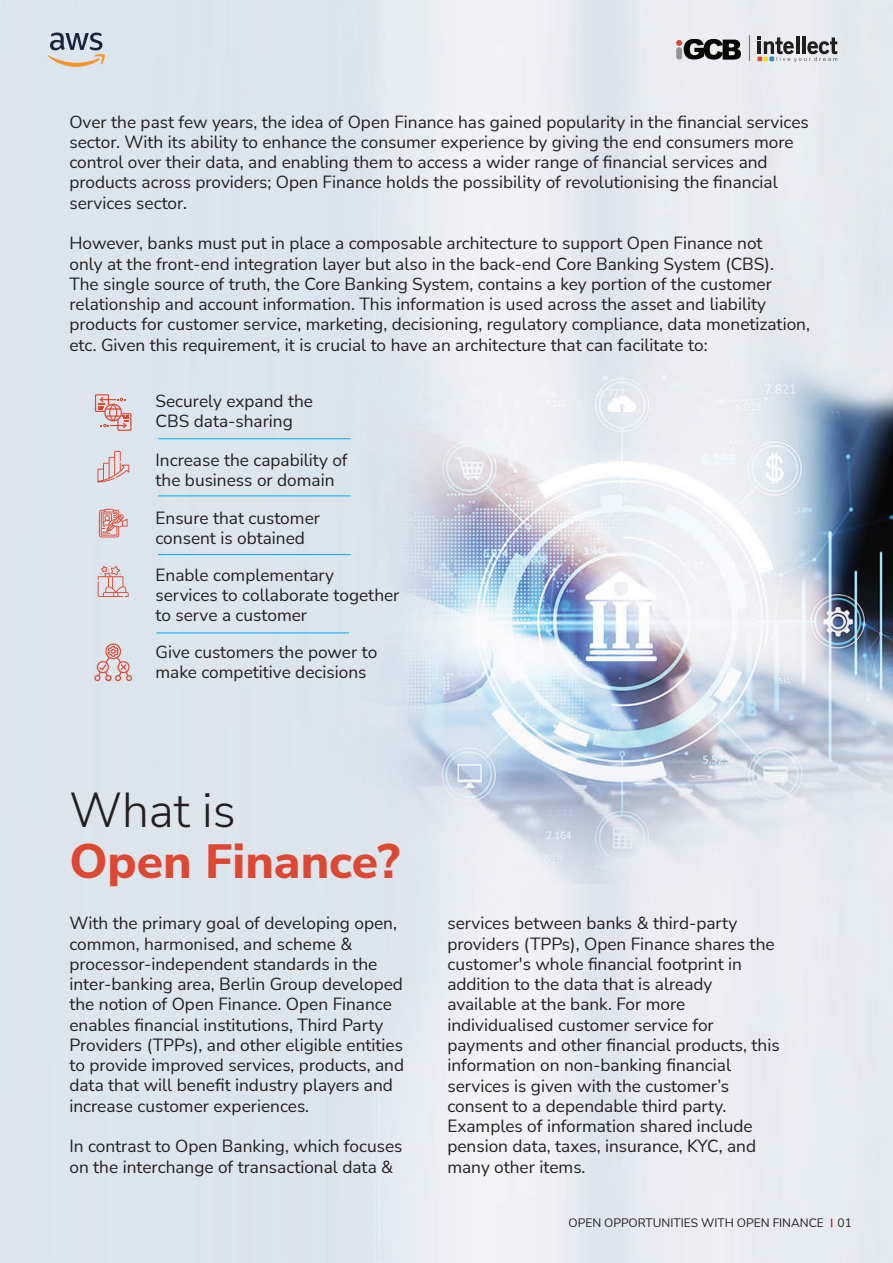
<style>
.page{position:relative;width:893px;height:1263px;background:#fff}
.page>*{position:absolute;margin:0;border:0;box-sizing:border-box;transform-origin:0 0}
.t1{font:800 48px "Nunito Sans";color:#dc4832}
.t2{font:300 48px "Nunito Sans";color:#231f20}
.t3{font:17.25px/20.2px "Nunito Sans";color:#231f20}
.t4{font:12px "Nunito Sans";color:#231f20}
</style>
<div class="page">
<img style="left:0;top:0;width:893px;height:1263px">
<svg style="left:98px;top:566px;width:31px;height:31px"></svg>
<svg style="left:95px;top:394px;width:36px;height:37px"></svg>
<svg style="left:97px;top:451px;width:32px;height:31px"></svg>
<svg style="left:99px;top:509px;width:28px;height:28px"></svg>
<svg style="left:94px;top:643px;width:38px;height:38px"></svg>
<hr style="left:158px;top:438px;width:192px;height:1px;background:#00aeef">
<hr style="left:158px;top:495px;width:192px;height:1px;background:#00aeef">
<hr style="left:158px;top:554px;width:192px;height:1px;background:#00aeef">
<hr style="left:156px;top:632px;width:193px;height:1px;background:#00aeef">
<svg style="left:757px;top:37px;width:80px;height:25px;background:#9e9f9f"></svg>
<svg style="left:676px;top:39px;width:65px;height:21px"></svg>
<svg style="left:749px;top:35px;width:1px;height:26px"></svg>
<svg style="left:47px;top:33px;width:58px;height:34px;background:#b5b3b2"></svg>
<p class="t3" style="left:69px;top:111px;width:741px">Over the past few years, the idea of Open Finance has gained popularity in the financial services sector. With its ability to enhance the consumer experience by giving the end consumers more control over their data, and enabling them to access a wider range of financial services and products across providers; Open Finance holds the possibility of revolutionising the financial services sector.</p>
<p class="t3" style="left:69px;top:232px;width:742px">However, banks must put in place a composable architecture to support Open Finance not<br>only at the front-end integration layer but also in the back-end Core Banking System (CBS).<br>The single source of truth, the Core Banking System, contains a key portion of the customer relationship and account information. This information is used across the asset and liability products for customer service, marketing, decisioning, regulatory compliance, data monetization, etc. Given this requirement, it is crucial to have an architecture that can facilitate to:</p>
<p class="t3" style="left:155px;top:390px;width:159px">Securely expand the<br>CBS data-sharing</p>
<p class="t3" style="left:155px;top:449px;width:194px">Increase the capability of the business or domain</p>
<p class="t3" style="left:155px;top:507px;width:166px">Ensure that customer consent is obtained</p>
<p class="t3" style="left:155px;top:564px;width:245px">Enable complementary services to collaborate together to serve a customer</p>
<p class="t3" style="left:155px;top:641px;width:223px">Give customers the power to make competitive decisions</p>
<h1 class="t2" style="left:69px;top:777px;width:168px">What is</h1>
<h1 class="t1" style="left:69px;top:827px;width:332px">Open Finance?</h1>
<p class="t3" style="left:69px;top:913px;width:336px">With the primary goal of developing open, common, harmonised, and scheme &amp; processor-independent standards in the inter-banking area, Berlin Group developed the notion of Open Finance. Open Finance enables financial institutions, Third Party Providers (TPPs), and other eligible entities to provide improved services, products, and data that will benefit industry players and increase customer experiences.</p>
<p class="t3" style="left:69px;top:1135px;width:335px">In contrast to Open Banking, which focuses on the interchange of transactional data &amp;</p>
<p class="t3" style="left:447px;top:913px;width:334px">services between banks &amp; third-party providers (TPPs), Open Finance shares the customer's whole financial footprint in addition to the data that is already available at the bank. For more individualised customer service for payments and other financial products, this information on non-banking financial services is given with the customer’s consent to a dependable third party.<br>Examples of information shared include pension data, taxes, insurance, KYC, and many other items.</p>
<p class="t4" style="left:569px;top:1214px;width:285px">OPEN OPPORTUNITIES WITH OPEN FINANCE 01</p>
</div>
